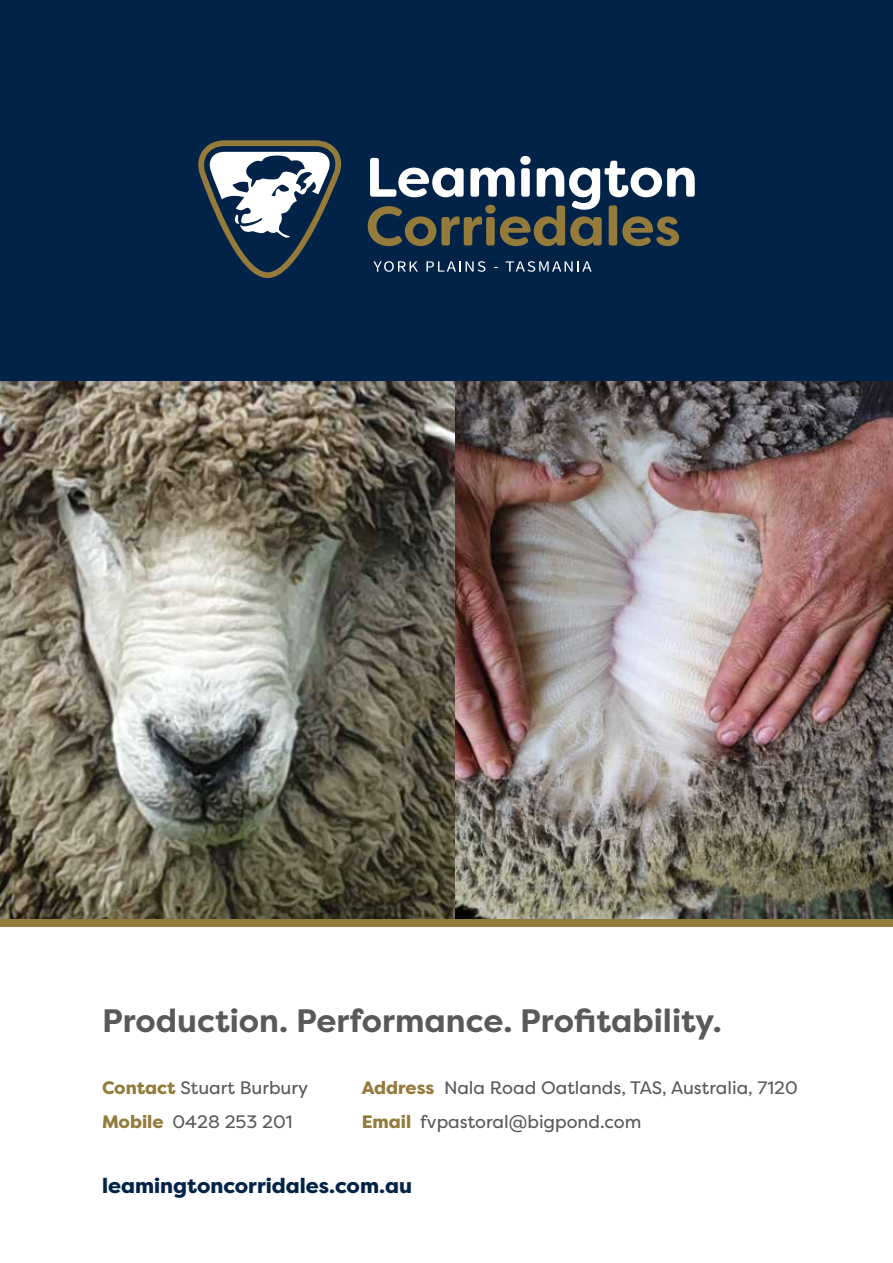
<style>
.page{position:relative;width:893px;height:1263px;background:#fff}
.page>*{position:absolute;margin:0;border:0;box-sizing:border-box;transform-origin:0 0}
.t1{font:700 32.4px "Filson Pro";color:#58595b}
.t2{font:800 21px "Filson Pro";color:#002347}
.t3{font:18px/34.3px "Filson Pro";color:#58595b}
.s1{font-weight:800;color:#947b3b}
</style>
<div class="page">
<div style="left:0;top:0;width:893px;height:876px;background:#002347"></div>
<div style="left:0;top:911px;width:893px;height:15px;background:#947b3b"></div>
<img style="left:0;top:382px;width:455px;height:537px">
<img style="left:455px;top:382px;width:438px;height:537px">
<svg style="left:368px;top:156px;width:327px;height:90px"></svg>
<svg style="left:373px;top:261px;width:45px;height:11px"></svg>
<svg style="left:426px;top:261px;width:59px;height:11px"></svg>
<svg style="left:506px;top:261px;width:86px;height:11px"></svg>
<svg style="left:198px;top:140px;width:144px;height:138px"></svg>
<h1 class="t1" style="left:102px;top:1000px;width:621px">Production. Performance. Profitability.</h1>
<p class="t3" style="left:102px;top:1070px;width:207px"><span class="s1">Contact</span> Stuart Burbury<br><span class="s1">Mobile</span> 0428 253 201</p>
<p class="t3" style="left:362px;top:1070px;width:438px"><span class="s1">Address</span> Nala Road Oatlands, TAS, Australia, 7120<br><span class="s1">Email</span> fvpastoral@bigpond.com</p>
<p class="t2" style="left:102px;top:1173px;width:311px">leamingtoncorridales.com.au</p>
</div>
